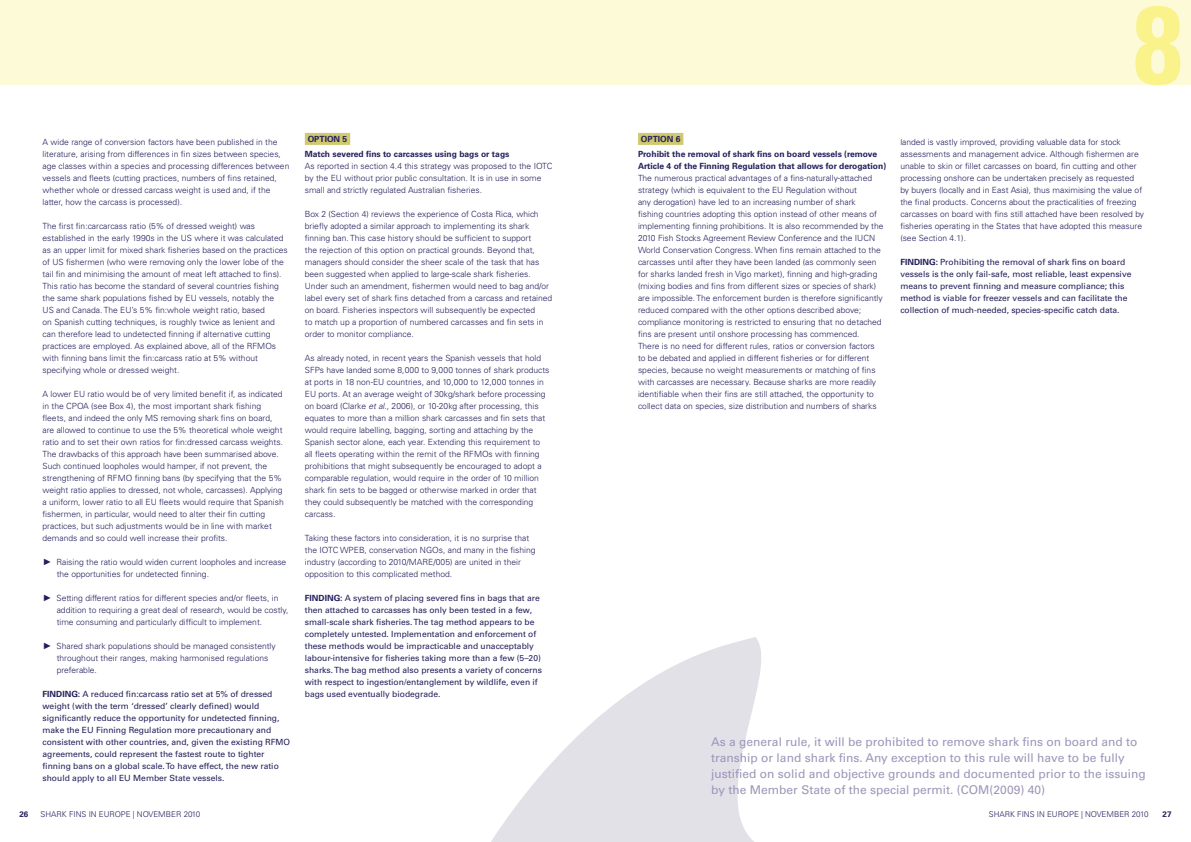
<style>
.page{position:relative;width:1191px;height:842px;background:#fff}
.page>*{position:absolute;margin:0;border:0;box-sizing:border-box;transform-origin:0 0}
.t1{font:700 condensed 110.7px "Univers LT Std";color:#faf28a}
.t2{font:12px/16px "Univers";color:#9e95b9}
.t3{font:300 8.5px/12px "Univers";color:#231f5c}
.t4{font:8.5px/12px "Univers";color:#231f5c}
.t5{font:700 8.5px/15px "Univers";color:#231f5c}
.t6{font:300 8px "Univers";color:#231f5c}
.t7{font:700 8px "Univers";color:#231f5c}
.s1{font-weight:700}
.s2{font-style:italic}
</style>
<div class="page">
<div style="left:0;top:0;width:595px;height:85px;background:#fcfad7"></div>
<div style="left:595px;top:0;width:596px;height:85px;background:#fcfad7"></div>
<div style="left:305px;top:133px;width:45px;height:12px;background:#d1c970"></div>
<div style="left:638px;top:133px;width:45px;height:12px;background:#d1c970"></div>
<svg style="left:491px;top:637px;width:270px;height:205px;fill:#e3e1e8"></svg>
<p class="t3" style="left:43px;top:136px;width:248px">A wide range of conversion factors have been published in the literature, arising from differences in fin sizes between species, age classes within a species and processing differences between vessels and fleets (cutting practices, numbers of fins retained, whether whole or dressed carcass weight is used and, if the latter, how the carcass is processed).</p>
<p class="t3" style="left:43px;top:220px;width:247px">The first fin:carcarcass ratio (5% of dressed weight) was established in the early 1990s in the U S where it was calculated as an upper limit for mixed shark fisheries based on the practices of U S fishermen (who were removing only the lower lobe of the tail fin and minimising the amount of meat left attached to fins).<br>This ratio has become the standard of several countries fishing the same shark populations fished by EU vessels, notably the<br>U S and Canada. The EU ’s 5% fin:whole weight ratio, based<br>on Spanish cutting techniques, is roughly twice as lenient and can therefore lead to undetected finning if alternative cutting practices are employed. As explained above, all of the RFMO</p>
<p class="t3" style="left:272px;top:340px;width:6px">s</p>
<p class="t3" style="left:43px;top:352px;width:217px">with finning bans limit the fin:carcass ratio at 5% without specifying whole or dressed weight.</p>
<p class="t3" style="left:43px;top:388px;width:242px">A lower EU ratio would be of very limited benefit if, as indicated in the CPOA</p>
<p class="t3" style="left:43px;top:400px;width:242px;text-indent:49px">(see Box 4), the most important shark fishing fleets, and indeed the only M S removing shark fins on board, are allowed to continue to use the 5% theoretical whole weight ratio and to set their own ratios for fin:dressed carcass weights.<br>The drawbacks of this approach have been summarised above.<br>Such continued loopholes would hamper, if not prevent, the strengthening of RFMO</p>
<p class="t3" style="left:43px;top:472px;width:243px;text-indent:92px">finning bans (by specifying that the 5% weight ratio applies to dressed, not whole, carcasses). Applying a uniform, lower ratio to all EU fleets would require that Spanish fishermen, in particular, would need to alter their fin cutting practices, but such adjustments would be in line with market demands and so could well increase their profits.</p>
<p class="t3" style="left:57px;top:556px;width:231px">Raising the ratio would widen current loopholes and increase the opportunities for undetected finning.</p>
<p class="t3" style="left:57px;top:592px;width:233px">Setting different ratios for different species and/or fleets, in addition to requiring a great deal of research, would be costly, time consuming and particularly difficult to implement.</p>
<p class="t3" style="left:57px;top:640px;width:221px">Shared shark populations should be managed consistently throughout their ranges, making harmonised regulations preferable.</p>
<p class="t4" style="left:43px;top:688px;width:249px"><span class="s1">FINDING:</span> A reduced fin:carcass ratio set at 5% of dressed weight (with the term ‘dressed’ clearly defined) would significantly reduce the opportunity for undetected finning, make the EU Finning Regulation more precautionary and consistent with other countries, and, given the existing RFMO agreements, could represent the fastest route to tighter finning bans on a global scale. To have effect, the new ratio should apply to all EU Member State vessels.</p>
<p class="t5" style="left:305px;top:131px;width:206px;text-indent:3px">OPTION 5<br>Match severed fins to carcasses using bags or tags</p>
<p class="t3" style="left:305px;top:160px;width:249px">As reported in section 4.4 this strategy was proposed to the IOTC by the EU without prior public consultation. It is in use in some small and strictly regulated Australian fisheries.</p>
<p class="t3" style="left:305px;top:208px;width:249px">Box 2 (Section 4) reviews the experience of Costa R ica, which briefly adopted a similar approach to implementing its shark finning ban. This case history should be sufficient to support<br>the rejection of this option on practical grounds. Beyond that, managers should consider the sheer scale of the task that has been suggested when applied to large-scale shark fisheries.<br>U nder such an amendment, fishermen would need to bag and/or label every set of shark fins detached from a carcass and retained on board. Fisheries inspectors will subsequently be expected<br>to match up a proportion of numbered carcasses and fin sets in order to monitor compliance.</p>
<p class="t3" style="left:305px;top:352px;width:246px">As already noted, in recent years the Spanish vessels that hold SFPs have landed some 8,000 to 9,000 tonnes of shark products at ports in 18 non-EU countries, and 10,000 to 12,000 tonnes in EU ports. At an average weight of 30kg/shark before processing on board (Clarke <span class="s2">et al</span>., 2006), or 10-20kg after processing, this equates to more than a million shark carcasses and fin sets that would require labelling, bagging, sorting and attaching by the Spanish sector alone, each year. Extending this requirement to all fleets operating within the remit of the RFMO</p>
<p class="t3" style="left:305px;top:448px;width:238px;text-indent:184px">s with finning prohibitions that might subsequently be encouraged to adopt a comparable regulation, would require in the order of 10 million shark fin sets to be bagged or otherwise marked in order that they could subsequently be matched with the corresponding carcass.</p>
<p class="t3" style="left:305px;top:532px;width:232px">Taking these factors into consideration, it is no surprise that the IOTC WPEB, conservation N GOs, and many in the fishing industry (according to 2010/MAR</p>
<p class="t3" style="left:305px;top:556px;width:218px;text-indent:123px">E/005) are united in their opposition to this complicated method.</p>
<p class="t4" style="left:305px;top:592px;width:238px"><span class="s1">FINDING:</span> A system of placing severed fins in bags that are then attached to carcasses has only been tested in a few, small-scale shark fisheries. The tag method appears to be completely untested. Implementation and enforcement of these methods would be impracticable and unacceptably labour-intensive for fisheries taking more than a few (5–20) sharks. The bag method also presents a variety of concerns with respect to ingestion/entanglement by wildlife, even if bags used eventually biodegrade.</p>
<h1 class="t1" style="left:1133px;top:-23px;width:51px">8</h1>
<p class="t5" style="left:638px;top:131px;width:241px;text-indent:3px">OPTION 6<br>Prohibit the removal of shark fins on board vessels (remove</p>
<p class="t5" style="left:638px;top:158px;width:250px">Article 4 of the Finning Regulation that allows for derogation)</p>
<p class="t3" style="left:638px;top:172px;width:247px">The numerous practical advantages of a fins-naturally-attached strategy (which is equivalent to the EU Regulation without<br>any derogation) have led to an increasing number of shark<br>fishing countries adopting this option instead of other means of implementing finning prohibitions. It is also recommended by the 2010 Fish Stocks Agreement Review Conference and the IU CN World Conservation Congress. When fins remain attached to the carcasses until after they have been landed (as commonly seen for sharks landed fresh in Vigo market), finning and high-grading (mixing bodies and fins from different sizes or species of shark) are impossible. The enforcement burden is therefore significantly reduced compared with the other options described above; compliance monitoring is restricted to ensuring that no detached fins are present until onshore processing has commenced.<br>There is no need for different rules, ratios or conversion factors to be debated and applied in different fisheries or for different species, because no weight measurements or matching of fins with carcasses are necessary. Because sharks are more readily identifiable when their fins are still attached, the opportunity to collect data on species, size distribution and numbers of sharks</p>
<p class="t3" style="left:900px;top:136px;width:245px">landed is vastly improved, providing valuable data for stock assessments and management advice. Although fishermen are unable to skin or fillet carcasses on board, fin cutting and other processing onshore can be undertaken precisely as requested by buyers (locally and in East Asia), thus maximising the value of the final products. Concerns about the practicalities of freezing carcasses on board with fins still attached have been resolved by fisheries operating in the States that have adopted this measure (see Section 4.1).</p>
<p class="t4" style="left:900px;top:256px;width:233px"><span class="s1">FINDING:</span> Prohibiting the removal of shark fins on board vessels is the only fail-safe, most reliable, least expensive means to prevent finning and measure compliance; this method is viable for freezer vessels and can facilitate the collection of much-needed, species-specific catch data.</p>
<p class="t2" style="left:711px;top:733px;width:436px">As a general rule, it will be prohibited to remove shark fins on board and to tranship or land shark fins. Any exception to this rule will have to be fully justified on solid and objective grounds and documented prior to the issuing by the Member State of the special permit. (COM(2009) 40)</p>
<p class="t7" style="left:19px;top:809px;width:10px">26</p>
<p class="t6" style="left:41px;top:809px;width:161px">Shark fins in Europe | November 2010</p>
<p class="t6" style="left:988px;top:809px;width:161px">Shark fins in Europe | November 2010</p>
<p class="t7" style="left:1162px;top:809px;width:10px">27</p>
</div>
